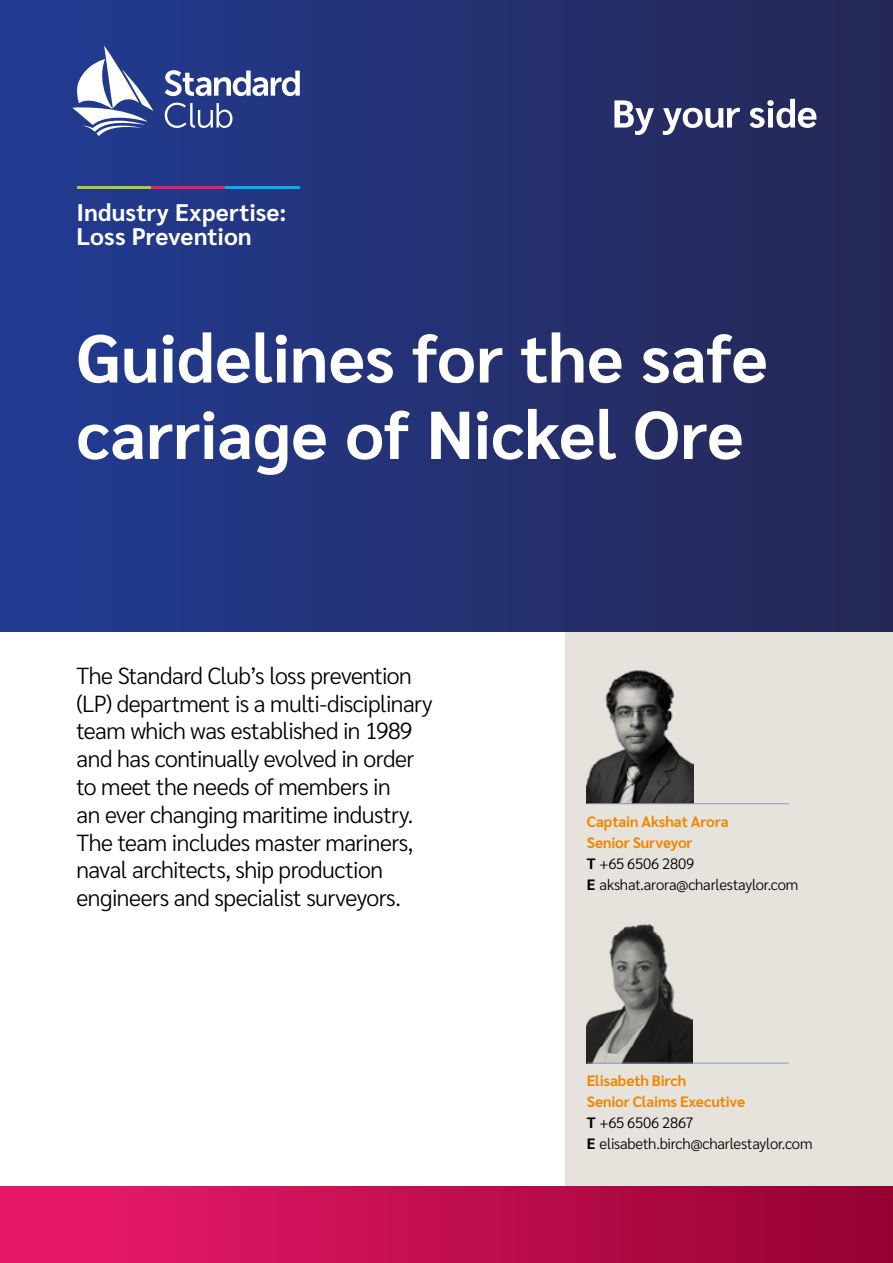
<style>
.page{position:relative;width:893px;height:1263px;background:#fff}
.page>*{position:absolute;margin:0;border:0;box-sizing:border-box;transform-origin:0 0}
.t1{font:700 67.5px/76.5px "Sarabun";color:#fff}
.t2{font:700 24px/24px "Sarabun";letter-spacing:.01em;color:#fff}
.t3{font:300 23.25px/27.8px "Sarabun";letter-spacing:-.025em;color:#000}
.t4{font:300 15px/21px "Sarabun";letter-spacing:-.015em;color:#000}
.s1{font-weight:700;color:#f18700}
.s2{font-weight:700}
</style>
<div class="page">
<div style="left:566px;top:621px;width:327px;height:566px;background:#e6e3dd"></div>
<div style="left:0;top:0;width:893px;height:631px;background:linear-gradient(to right,#223c93,#262754)"></div>
<div style="left:0;top:1186px;width:893px;height:77px;background:linear-gradient(to right,#ee1b6d,#940132)"></div>
<svg style="left:614px;top:99px;width:202px;height:36px"></svg>
<svg style="left:165px;top:70px;width:135px;height:26px"></svg>
<svg style="left:165px;top:103px;width:67px;height:25px"></svg>
<svg style="left:72px;top:46px;width:81px;height:90px"></svg>
<hr style="left:77px;top:186px;width:74px;height:2px;background:#afcb37">
<hr style="left:151px;top:186px;width:74px;height:2px;background:#e71f69">
<hr style="left:225px;top:186px;width:75px;height:2px;background:#00b1eb">
<img style="left:587px;top:670px;width:106px;height:133px">
<img style="left:587px;top:923px;width:105px;height:140px">
<hr style="left:587px;top:803px;width:202px;height:1px;background:#9092c8">
<hr style="left:587px;top:1063px;width:202px;height:1px;background:#9092c8">
<p class="t2" style="left:77px;top:201px;width:211px">Industry Expertise:<br>Loss Prevention</p>
<h1 class="t1" style="left:77px;top:321px;width:693px">Guidelines for the safe carriage of Nickel Ore</h1>
<p class="t3" style="left:77px;top:662px;width:358px">The Standard Club’s loss prevention (LP) department is a multi-disciplinary team which was established in 1989 and has continually evolved in order to meet the needs of members in<br>an ever changing maritime industry.<br>The team includes master mariners, naval architects, ship production engineers and specialist surveyors.</p>
<p class="t4" style="left:587px;top:811px;width:213px"><span class="s1">Captain Akshat Arora<br>Senior Surveyor<br></span><span class="s2">T</span> +65 6506 2809<br><span class="s2">E</span> akshat.arora@charlestaylor.com</p>
<p class="t4" style="left:587px;top:1071px;width:227px"><span class="s1">Elisabeth Birch<br>Senior Claims Executive<br></span><span class="s2">T</span> +65 6506 2867<br><span class="s2">E</span> elisabeth.birch@charlestaylor.com</p>
</div>
